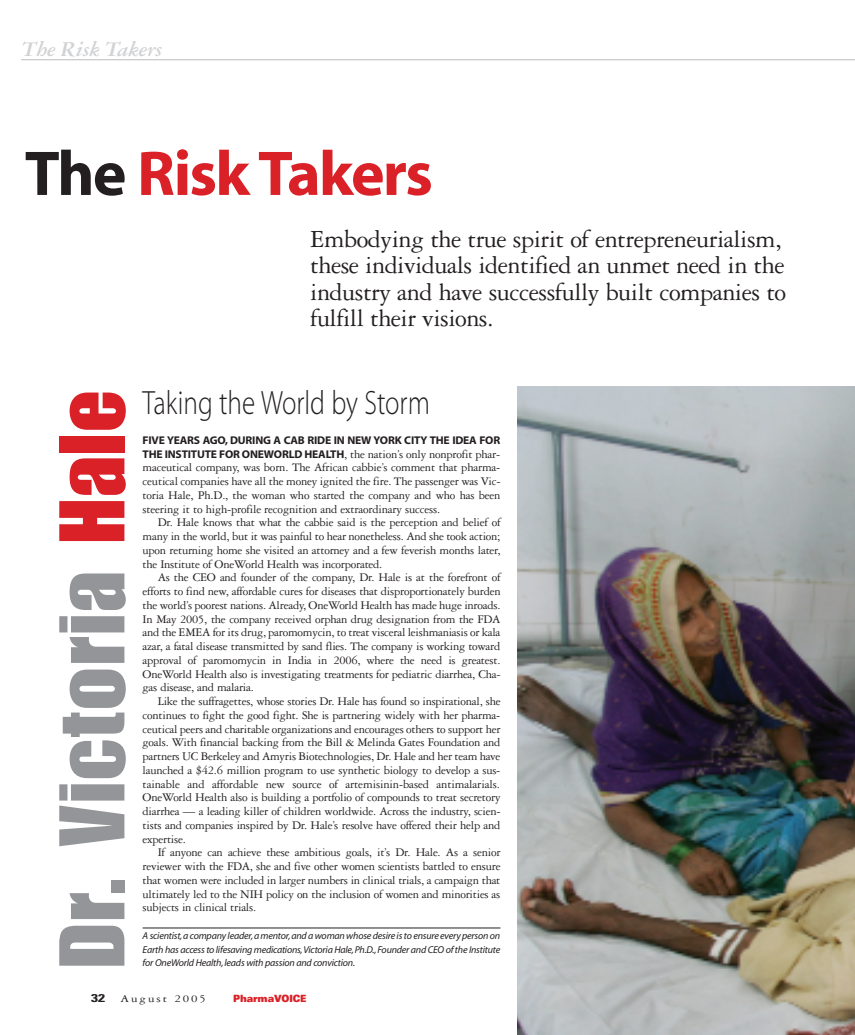
<style>
.page{position:relative;width:855px;height:1035px;background:#fff}
.page>*{position:absolute;margin:0;border:0;box-sizing:border-box;transform-origin:0 0}
.t1{font:91.25px "Impact";letter-spacing:.025em;color:#939598}
.t2{font:63.75px "Myriad MM.700.600";letter-spacing:-.03em;color:#da2128}
.t3{font:33.75px "Myriad MM.215.600";color:#231f20;scale:.8 1}
.t4{font:26.25px/26.2px "Garamond Three";letter-spacing:-.02em;color:#231f20}
.t5{font:italic 700 22.5px "Garamond Three";letter-spacing:-.025em;color:#d1d2d4}
.t6{font:12.5px/13.8px "Garamond Three";letter-spacing:-.02em;color:#231f20;text-align:justify}
.t7{font:11.25px "Myriad MM.700.600";letter-spacing:-.015em;color:#231f20}
.t8{font:11.25px "Garamond Three";letter-spacing:.15em;color:#231f20;scale:1.15 1}
.t9{font:700 condensed 11.25px "Univers";color:#231f20;scale:1.4 1}
.t10{font:10px/13.8px "Myriad MM It.400.600";letter-spacing:-.02em;color:#231f20;text-align:justify}
.t11{font:900 expanded 10px "Univers";letter-spacing:-.015em;color:#da2128;scale:.75 1}
.s1{color:#231f20}
.s2{color:#da2128}
.s3{font-family:"Myriad MM.700.600";font-size:11.25px}
</style>
<div class="page">
<hr style="left:21px;top:60px;width:834px;height:1px;background:#bcbdc0">
<img style="left:518px;top:387px;width:337px;height:648px">
<hr style="left:143px;top:928px;width:357px;height:1px;background:#231f20">
<h3 class="t5" style="left:22px;top:41px;width:142px">The Risk Takers</h3>
<h2 class="t2" style="left:25px;top:150px;width:410px"><span class="s1">The</span> Risk Takers</h2>
<h3 class="t4" style="left:310px;top:228px;width:477px">Embodying the true spirit of entrepreneurialism, these individuals identified an unmet need in the industry and have successfully built companies to fulfill their visions.</h3>
<h1 class="t1" style="left:59px;top:968px;width:578px;rotate:-90deg">Dr. Victoria <span class="s2">Hale</span></h1>
<h3 class="t3" style="left:143px;top:390px;width:360px">Taking the World by Storm</h3>
<p class="t7" style="left:143px;top:436px;width:359px">FIVE YEARS AGO, DURING A CAB RIDE IN NEW YORK CITY THE IDEA FOR</p>
<p class="t6" style="left:143px;top:448px;width:359px"><span class="s3">THE INSTITUTE FOR ONEWORLD HEALTH</span>, the nation’s only nonprofit phar&shy;maceutical company, was born. The African cabbie’s comment that pharma&shy;ceutical companies have all the money ignited the fire. The passenger was Vic&shy;toria Hale, Ph.D., the woman who started the company and who has been steering it to high-profile recognition and extraordinary success.</p>
<p class="t6" style="left:143px;top:517px;width:359px;text-indent:15px">Dr. Hale knows that what the cabbie said is the perception and belief of many in the world, but it was painful to hear nonetheless. And she took action; upon returning home she visited an attorney and a few feverish months later, the Institute of OneWorld Health was incorporated.</p>
<p class="t6" style="left:143px;top:572px;width:359px;text-indent:15px">As the CEO and founder of the company, Dr. Hale is at the forefront of efforts to find new, affordable cures for diseases that disproportionately burden the world’s poorest nations. Already, OneWorld Health has made huge inroads.<br>In May 2005, the company received orphan drug designation from the FDA and the EMEA for its drug, paromomycin, to treat visceral leishmaniasis or kala azar, a fatal disease transmitted by sand flies. The company is working toward approval of paromomycin in India in 2006, where the need is greatest.<br>OneWorld Health also is investigating treatments for pediatric diarrhea, Cha&shy;gas disease, and malaria.</p>
<p class="t6" style="left:143px;top:695px;width:359px;text-indent:15px">Like the suffragettes, whose stories Dr. Hale has found so inspirational, she continues to fight the good fight. She is partnering widely with her pharma&shy;ceutical peers and charitable organizations and encourages others to support her goals. With financial backing from the Bill &amp; Melinda Gates Foundation and partners UC Berkeley and Amyris Biotechnologies, Dr. Hale and her team have launched a $42.6 million program to use synthetic biology to develop a sus&shy;tainable and affordable new source of artemisinin-based antimalarials.<br>OneWorld Health also is building a portfolio of compounds to treat secretory diarrhea — a leading killer of children worldwide. Across the industry, scien&shy;tists and companies inspired by Dr. Hale’s resolve have offered their help and expertise.</p>
<p class="t6" style="left:143px;top:847px;width:359px;text-indent:15px">If anyone can achieve these ambitious goals, it’s Dr. Hale. As a senior reviewer with the FDA, she and five other women scientists battled to ensure that women were included in larger numbers in clinical trials, a campaign that ultimately led to the NIH policy on the inclusion of women and minorities as subjects in clinical trials.</p>
<p class="t10" style="left:143px;top:929px;width:359px">A scientist,a company leader,a mentor,and a woman whose desire is to ensure every person on Earth has access to lifesaving medications,Victoria Hale,Ph.D.,Founder and CEO of the Institute for OneWorld Health, leads with passion and conviction.</p>
<p class="t9" style="left:91px;top:994px;width:11px">32</p>
<p class="t8" style="left:121px;top:995px;width:76px">August 2005</p>
<p class="t11" style="left:233px;top:995px;width:99px">PharmaVOICE</p>
</div>
